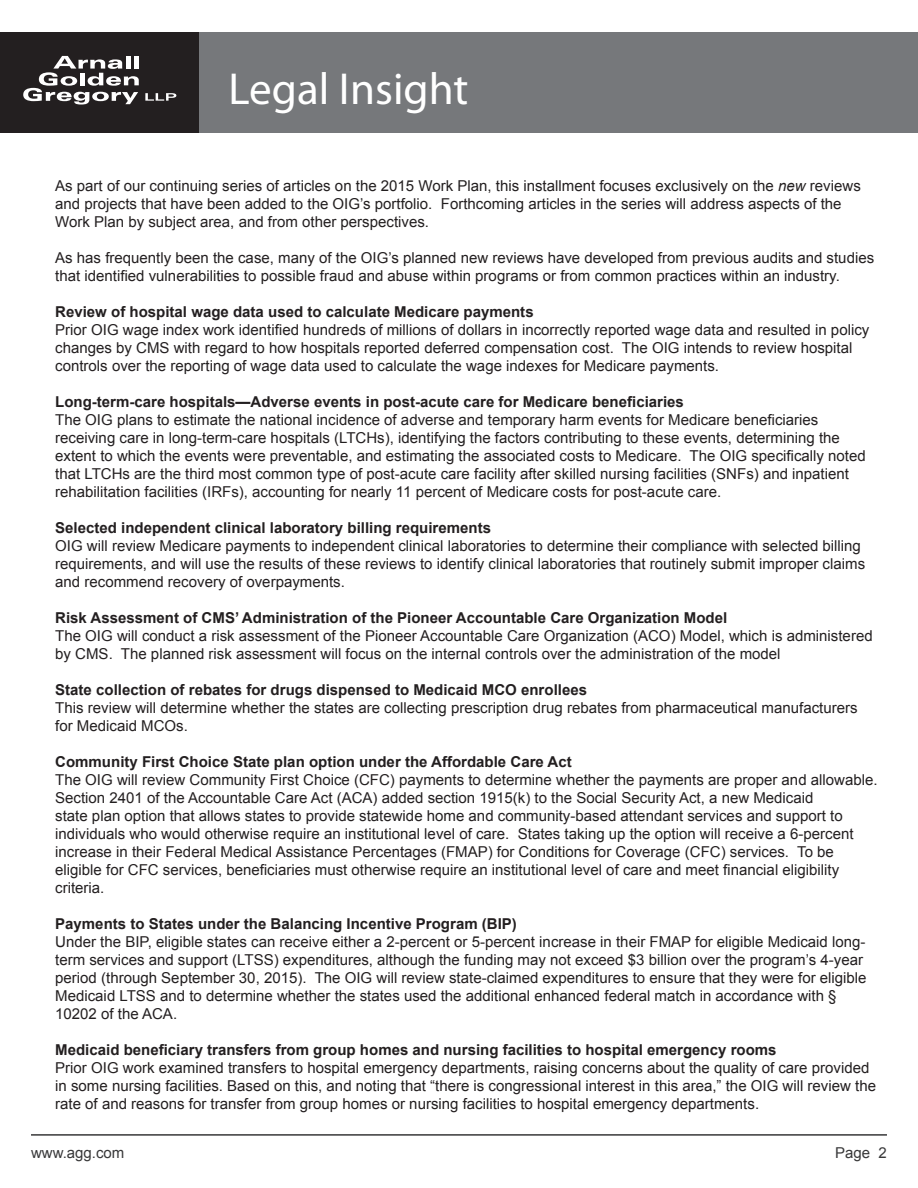
<style>
.page{position:relative;width:918px;height:1188px;background:#fff}
.page>*{position:absolute;margin:0;border:0;box-sizing:border-box;transform-origin:0 0}
.t1{font:45px "Myriad Pro";color:#fff}
.Regular_text{font:15px/18px "Arial";color:#231f20}
.Regular_text-2{font:700 15px "Arial";color:#231f20}
.t2{font:15px "Arial";color:#383839}
.s1{font-style:italic}
</style>
<div class="page">
<div style="left:0;top:32px;width:200px;height:101px;background:#231f20"></div>
<svg style="left:23px;top:56px;width:116px;height:49px"></svg>
<svg style="left:145px;top:93px;width:31px;height:8px"></svg>
<div style="left:200px;top:32px;width:718px;height:101px;background:#76787b"></div>
<hr style="left:31px;top:1134px;width:856px;height:2px;background:#383839">
<h1 class="t1" style="left:229px;top:61px;width:241px">Legal Insight</h1>
<p class="Regular_text" style="left:55px;top:177px;width:807px">As part of our continuing series of articles on the 2015 Work Plan, this installment focuses exclusively on the <span class="s1">new</span> reviews and projects that have been added to the OIG’s portfolio. Forthcoming articles in the series will address aspects of the<br>Work Plan by subject area, and from other perspectives.</p>
<p class="Regular_text" style="left:55px;top:249px;width:820px">As has frequently been the case, many of the OIG’s planned new reviews have developed from previous audits and studies that identified vulnerabilities to possible fraud and abuse within programs or from common practices within an industry.</p>
<p class="Regular_text-2" style="left:55px;top:302px;width:480px">Review of hospital wage data used to calculate Medicare payments</p>
<p class="Regular_text" style="left:55px;top:321px;width:816px">Prior OIG wage index work identified hundreds of millions of dollars in incorrectly reported wage data and resulted in policy changes by CMS with regard to how hospitals reported deferred compensation cost. The OIG intends to review hospital controls over the reporting of wage data used to calculate the wage indexes for Medicare payments.</p>
<p class="Regular_text-2" style="left:55px;top:392px;width:630px">Long-term-care hospitals—Adverse events in post-acute care for Medicare beneficiaries</p>
<p class="Regular_text" style="left:55px;top:411px;width:812px">The OIG plans to estimate the national incidence of adverse and temporary harm events for Medicare beneficiaries receiving care in long-term-care hospitals (LTCHs), identifying the factors contributing to these events, determining the extent to which the events were preventable, and estimating the associated costs to Medicare. The OIG specifically noted that LTCHs are the third most common type of post-acute care facility after skilled nursing facilities (SNFs) and inpatient rehabilitation facilities (IRFs), accounting for nearly 11 percent of Medicare costs for post-acute care.</p>
<p class="Regular_text-2" style="left:55px;top:518px;width:437px">Selected independent clinical laboratory billing requirements</p>
<p class="Regular_text" style="left:55px;top:537px;width:811px">OIG will review Medicare payments to independent clinical laboratories to determine their compliance with selected billing requirements, and will use the results of these reviews to identify clinical laboratories that routinely submit improper claims and recommend recovery of overpayments.</p>
<p class="Regular_text-2" style="left:55px;top:608px;width:674px">Risk Assessment of CMS’ Administration of the Pioneer Accountable Care Organization Model</p>
<p class="Regular_text" style="left:55px;top:627px;width:819px">The OIG will conduct a risk assessment of the Pioneer Accountable Care Organization (ACO) Model, which is administered by CMS. The planned risk assessment will focus on the internal controls over the administration of the model</p>
<p class="Regular_text-2" style="left:55px;top:680px;width:533px">State collection of rebates for drugs dispensed to Medicaid MCO enrollees</p>
<p class="Regular_text" style="left:55px;top:699px;width:804px">This review will determine whether the states are collecting prescription drug rebates from pharmaceutical manufacturers for Medicaid MCOs.</p>
<p class="Regular_text-2" style="left:55px;top:752px;width:518px">Community First Choice State plan option under the Affordable Care Act</p>
<p class="Regular_text" style="left:55px;top:771px;width:824px">The OIG will review Community First Choice (CFC) payments to determine whether the payments are proper and allowable.<br>Section 2401 of the Accountable Care Act (ACA) added section 1915(k) to the Social Security Act, a new Medicaid<br>state plan option that allows states to provide statewide home and community-based attendant services and support to individuals who would otherwise require an institutional level of care. States taking up the option will receive a 6-percent increase in their Federal Medical Assistance Percentages (FMAP) for Conditions for Coverage (CFC) services. To be eligible for CFC services, beneficiaries must otherwise require an institutional level of care and meet financial eligibility criteria.</p>
<p class="Regular_text-2" style="left:55px;top:914px;width:463px">Payments to States under the Balancing Incentive Program (BIP)</p>
<p class="Regular_text" style="left:55px;top:933px;width:813px">Under the BIP, eligible states can receive either a 2-percent or 5-percent increase in their FMAP for eligible Medicaid long&shy;term services and support (LTSS) expenditures, although the funding may not exceed $3 billion over the program’s 4-year period (through September 30, 2015). The OIG will review state-claimed expenditures to ensure that they were for eligible Medicaid LTSS and to determine whether the states used the additional enhanced federal match in accordance with § 10202 of the ACA.</p>
<p class="Regular_text-2" style="left:55px;top:1040px;width:723px">Medicaid beneficiary transfers from group homes and nursing facilities to hospital emergency rooms</p>
<p class="Regular_text" style="left:55px;top:1059px;width:822px">Prior OIG work examined transfers to hospital emergency departments, raising concerns about the quality of care provided in some nursing facilities. Based on this, and noting that “there is congressional interest in this area,” the OIG will review the rate of and reasons for transfer from group homes or nursing facilities to hospital emergency departments.</p>
<p class="t2" style="left:31px;top:1142px;width:95px">www.agg.com</p>
<p class="t2" style="left:835px;top:1142px;width:53px">Page 2</p>
</div>
